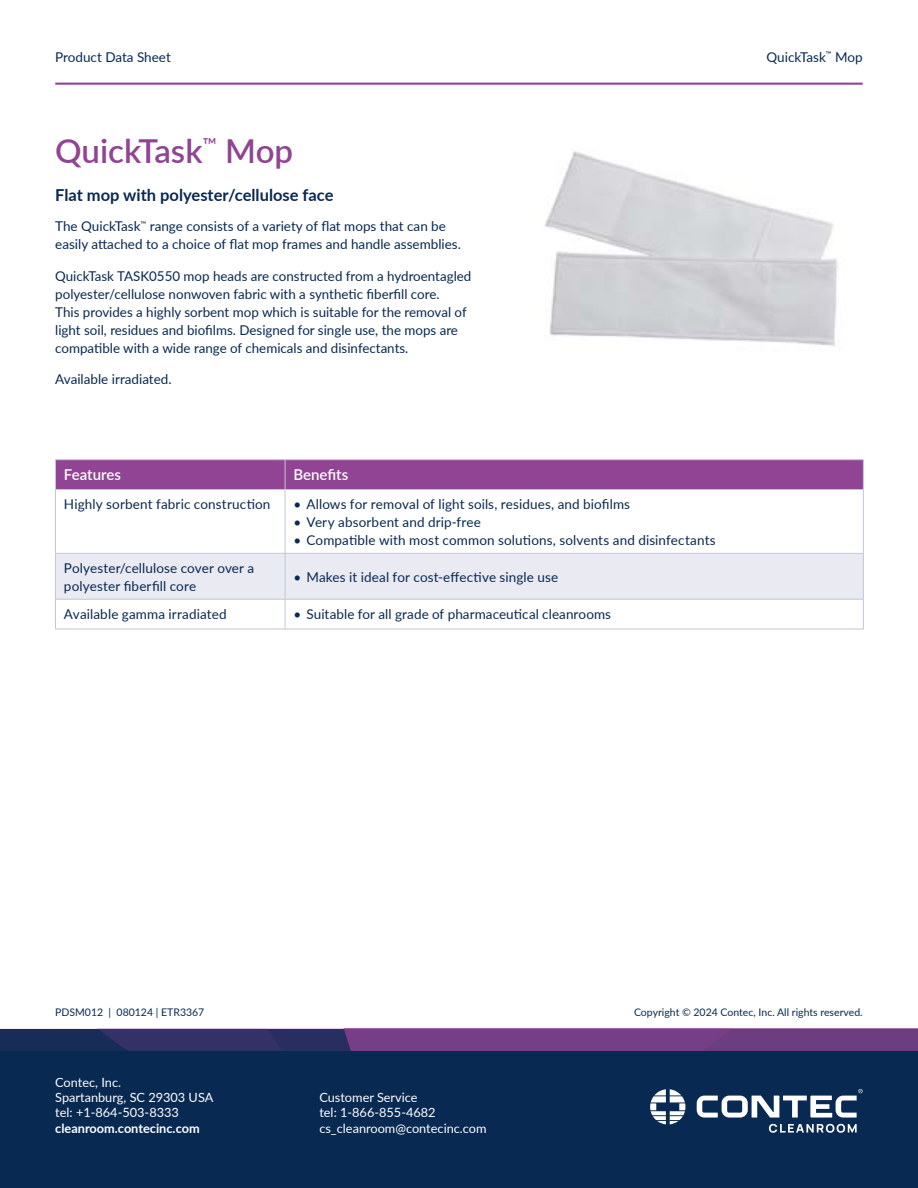
<style>
.page{position:relative;width:918px;height:1188px;background:#fff}
.page>*{position:absolute;margin:0;border:0;box-sizing:border-box;transform-origin:0 0}
.t1{font:600 33px "Lato";color:#904493}
.t2{font:700 16.5px "Lato";color:#082951}
.t3{font:600 15px "Lato";color:#fff}
.t4{font:13.5px/18px "Lato";color:#082951}
.t5{font:12.75px/15.3px "Lato";color:#fff}
.t6{font:700 12.75px "Lato";color:#fff}
.t7{font:10.5px "Lato";color:#082951}
</style>
<div class="page">
<div style="left:0;top:1039px;width:918px;height:149px;background:#082951"></div>
<svg style="left:769px;top:1124px;width:88px;height:9px"></svg>
<svg style="left:697px;top:1089px;width:166px;height:29px"></svg>
<svg style="left:650px;top:1089px;width:35px;height:35px"></svg>
<svg style="left:0;top:1029px;width:918px;height:21px;background:#563876"></svg>
<hr style="left:55px;top:83px;width:808px;height:2px;background:#904493">
<div style="left:56px;top:554px;width:807px;height:45px;background:#e9eaf2"></div>
<hr style="left:55px;top:459px;width:230px;height:1px;background:#c2c6d8">
<hr style="left:285px;top:459px;width:579px;height:1px;background:#c2c6d8">
<div style="left:55px;top:460px;width:809px;height:29px;background:#904493"></div>
<hr style="left:55px;top:489px;width:230px;height:1px;background:#c2c6d8">
<hr style="left:55px;top:490px;width:1px;height:63px;background:#c2c6d8">
<hr style="left:285px;top:489px;width:579px;height:1px;background:#c2c6d8">
<hr style="left:285px;top:490px;width:1px;height:63px;background:#c2c6d8">
<hr style="left:863px;top:490px;width:1px;height:63px;background:#c2c6d8">
<hr style="left:55px;top:553px;width:230px;height:1px;background:#c2c6d8">
<hr style="left:55px;top:554px;width:1px;height:45px;background:#c2c6d8">
<hr style="left:285px;top:553px;width:579px;height:1px;background:#c2c6d8">
<hr style="left:285px;top:554px;width:1px;height:45px;background:#c2c6d8">
<hr style="left:863px;top:554px;width:1px;height:45px;background:#c2c6d8">
<hr style="left:55px;top:599px;width:230px;height:1px;background:#c2c6d8">
<hr style="left:55px;top:599px;width:1px;height:30px;background:#c2c6d8">
<hr style="left:285px;top:599px;width:579px;height:1px;background:#c2c6d8">
<hr style="left:285px;top:599px;width:1px;height:30px;background:#c2c6d8">
<hr style="left:863px;top:599px;width:1px;height:30px;background:#c2c6d8">
<hr style="left:55px;top:629px;width:230px;height:1px;background:#c2c6d8">
<hr style="left:285px;top:629px;width:579px;height:1px;background:#c2c6d8">
<img style="left:544px;top:151px;width:294px;height:196px">
<p class="t4" style="left:55px;top:47px;width:117px">Product Data Sheet</p>
<h1 class="t1" style="left:55px;top:127px;width:239px">QuickTask<sup>™</sup> Mop</h1>
<p class="t2" style="left:55px;top:182px;width:280px">Flat mop with polyester/cellulose face</p>
<p class="t4" style="left:55px;top:217px;width:407px">The QuickTask<sup>™</sup> range consists of a variety of flat mops that can be easily attached to a choice of flat mop frames and handle assemblies.</p>
<p class="t4" style="left:55px;top:266px;width:418px">QuickTask TASK0550 mop heads are constructed from a hydroentagled polyester/cellulose nonwoven fabric with a synthetic fiberfill core.<br>This provides a highly sorbent mop which is suitable for the removal of light soil, residues and biofilms. Designed for single use, the mops are compatible with a wide range of chemicals and disinfectants.</p>
<p class="t4" style="left:55px;top:370px;width:118px">Available irradiated.</p>
<p class="t3" style="left:64px;top:464px;width:58px">Features</p>
<p class="t3" style="left:294px;top:464px;width:56px">Benefits</p>
<p class="t4" style="left:64px;top:494px;width:208px">Highly sorbent fabric construction</p>
<p class="t4" style="left:294px;top:494px;width:338px">• Allows for removal of light soils, residues, and biofilms</p>
<p class="t4" style="left:294px;top:512px;width:189px">• Very absorbent and drip-free</p>
<p class="t4" style="left:294px;top:530px;width:424px">• Compatible with most common solutions, solvents and disinfectants</p>
<p class="t4" style="left:64px;top:558px;width:192px">Polyester/cellulose cover over a polyester fiberfill core</p>
<p class="t4" style="left:294px;top:567px;width:266px">• Makes it ideal for cost-effective single use</p>
<p class="t4" style="left:64px;top:604px;width:164px">Available gamma irradiated</p>
<p class="t4" style="left:294px;top:604px;width:319px">• Suitable for all grade of pharmaceutical cleanrooms</p>
<p class="t4" style="left:767px;top:47px;width:98px">QuickTask<sup>™</sup> Mop</p>
<p class="t7" style="left:55px;top:1005px;width:151px">PDSM012 | 080124 | ETR3367</p>
<p class="t7" style="left:634px;top:1005px;width:230px">Copyright © 2024 Contec, Inc. All rights reserved.</p>
<p class="t5" style="left:55px;top:1074px;width:160px">Contec, Inc.<br>Spartanburg, SC 29303 USA tel: +1-864-503-8333</p>
<p class="t6" style="left:55px;top:1119px;width:146px">cleanroom.contecinc.com</p>
<p class="t5" style="left:319px;top:1089px;width:169px">Customer Service<br>tel: 1-866-855-4682 cs_cleanroom@contecinc.com</p>
</div>
